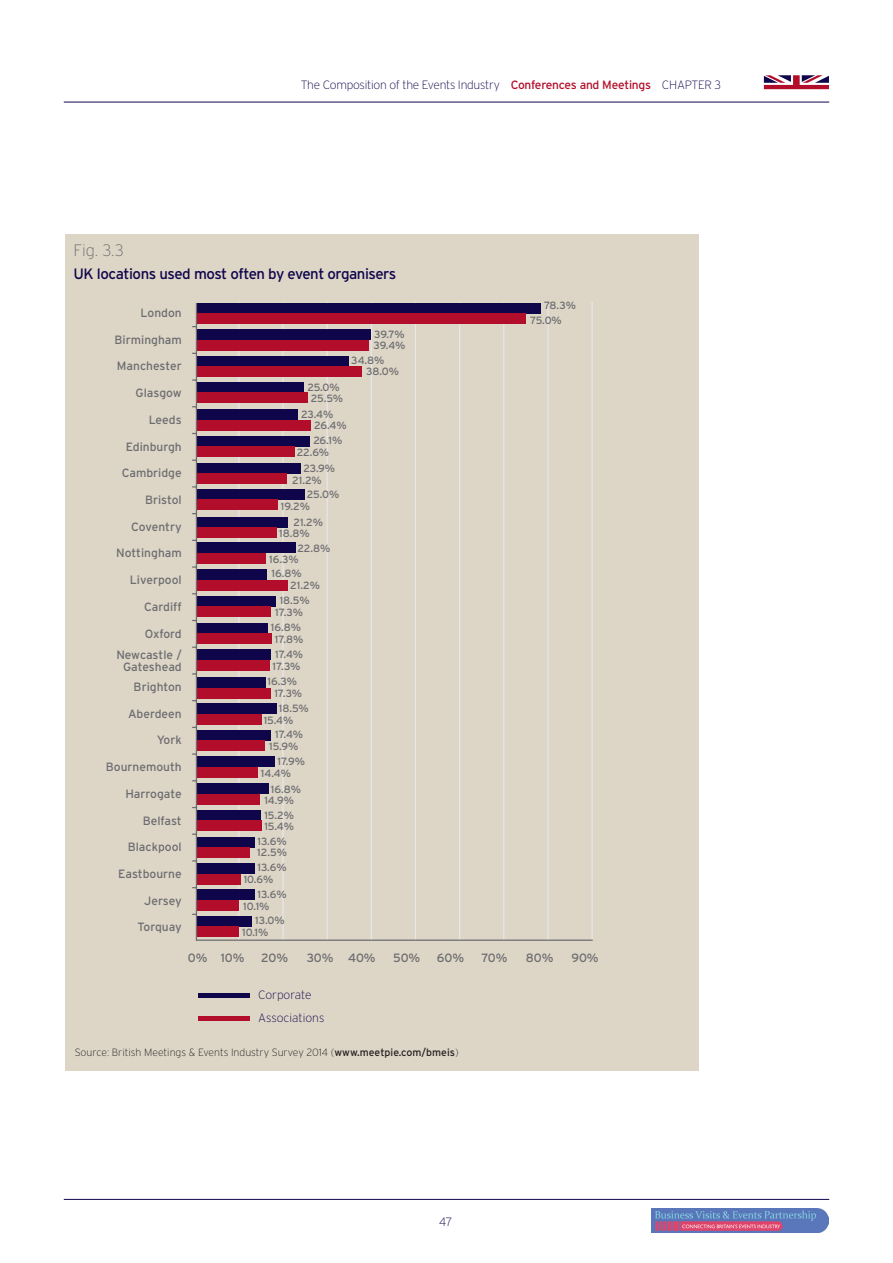
<style>
.page{position:relative;width:893px;height:1263px;background:#fff}
.page>*{position:absolute;margin:0;border:0;box-sizing:border-box;transform-origin:0 0}
.Table___Fig_no{font:200 16.5px "Interstate";color:#6c6d70}
.Table_title{font:15px "Interstate";letter-spacing:-.03em;color:#0e054b}
.Chart_labels{font:12px/12px "Interstate";color:#6c6d70;text-align:center}
.Body_text{font:200 12px "Interstate";letter-spacing:-.02em;color:#0e054b}
.Chart_KEY_text{font:200 12px "Interstate";color:#0e054b}
.Chart_labels-2{font:10.5px "Interstate";color:#6c6d70}
.Table_-_Source_text{font:200 10.5px "Interstate";color:#231f20}
.s1{font-weight:400;color:#b20d2a}
.s2{font-weight:400}
</style>
<div class="page">
<hr style="left:64px;top:102px;width:765px;height:1px;background:#0e054b">
<hr style="left:64px;top:1199px;width:765px;height:1px;background:#0e054b">
<img style="left:652px;top:1208px;width:177px;height:24px">
<svg style="left:764px;top:75px;width:65px;height:14px"></svg>
<div style="left:65px;top:234px;width:633px;height:837px;background:#ddd5c6"></div>
<svg style="left:192px;top:303px;width:401px;height:638px"></svg>
<hr style="left:198px;top:993px;width:51px;height:4px;background:#0e054b">
<div style="left:198px;top:1016px;width:51px;height:5px;background:#b20d2a"></div>
<p class="Body_text" style="left:301px;top:78px;width:422px">The Composition of the Events Industry <span class="s1">Conferences and Meetings</span> CHAPTER 3</p>
<p class="Table___Fig_no" style="left:73px;top:242px;width:52px">Fig. 3.3</p>
<p class="Table_title" style="left:73px;top:265px;width:324px">UK locations used most often by event organisers</p>
<p class="Chart_labels" style="left:141px;top:307px;width:43px">London</p>
<p class="Chart_labels" style="left:115px;top:333px;width:69px">Birmingham</p>
<p class="Chart_labels" style="left:117px;top:360px;width:66px">Manchester</p>
<p class="Chart_labels" style="left:136px;top:387px;width:48px">Glasgow</p>
<p class="Chart_labels" style="left:149px;top:413px;width:35px">Leeds</p>
<p class="Chart_labels" style="left:126px;top:440px;width:58px">Edinburgh</p>
<p class="Chart_labels" style="left:122px;top:467px;width:61px">Cambridge</p>
<p class="Chart_labels" style="left:145px;top:494px;width:38px">Bristol</p>
<p class="Chart_labels" style="left:131px;top:520px;width:52px">Coventry</p>
<p class="Chart_labels" style="left:116px;top:547px;width:67px">Nottingham</p>
<p class="Chart_labels" style="left:130px;top:574px;width:53px">Liverpool</p>
<p class="Chart_labels" style="left:144px;top:600px;width:39px">Cardiff</p>
<p class="Chart_labels" style="left:145px;top:627px;width:39px">Oxford</p>
<p class="Chart_labels" style="left:116px;top:649px;width:67px">Newcastle /<br>Gateshead</p>
<p class="Chart_labels" style="left:134px;top:681px;width:50px">Brighton</p>
<p class="Chart_labels" style="left:128px;top:707px;width:55px">Aberdeen</p>
<p class="Chart_labels" style="left:157px;top:734px;width:27px">York</p>
<p class="Chart_labels" style="left:106px;top:761px;width:77px">Bournemouth</p>
<p class="Chart_labels" style="left:125px;top:787px;width:58px">Harrogate</p>
<p class="Chart_labels" style="left:143px;top:814px;width:41px">Belfast</p>
<p class="Chart_labels" style="left:128px;top:841px;width:56px">Blackpool</p>
<p class="Chart_labels" style="left:118px;top:868px;width:65px">Eastbourne</p>
<p class="Chart_labels" style="left:144px;top:894px;width:39px">Jersey</p>
<p class="Chart_labels" style="left:138px;top:921px;width:46px">Torquay</p>
<p class="Chart_labels-2" style="left:374px;top:328px;width:32px">39.7%</p>
<p class="Chart_labels-2" style="left:374px;top:339px;width:33px">39.4%</p>
<p class="Chart_labels-2" style="left:351px;top:354px;width:35px">34.8%</p>
<p class="Chart_labels-2" style="left:307px;top:382px;width:34px">25.0%</p>
<p class="Chart_labels-2" style="left:301px;top:408px;width:34px">23.4%</p>
<p class="Chart_labels-2" style="left:313px;top:435px;width:30px">26.1%</p>
<p class="Chart_labels-2" style="left:303px;top:462px;width:33px">23.9%</p>
<p class="Chart_labels-2" style="left:307px;top:488px;width:34px">25.0%</p>
<p class="Chart_labels-2" style="left:293px;top:516px;width:31px">21.2%</p>
<p class="Chart_labels-2" style="left:298px;top:542px;width:34px">22.8%</p>
<p class="Chart_labels-2" style="left:272px;top:567px;width:32px">16.8%</p>
<p class="Chart_labels-2" style="left:280px;top:595px;width:32px">18.5%</p>
<p class="Chart_labels-2" style="left:271px;top:621px;width:32px">16.8%</p>
<p class="Chart_labels-2" style="left:275px;top:648px;width:30px">17.4%</p>
<p class="Chart_labels-2" style="left:268px;top:675px;width:31px">16.3%</p>
<p class="Chart_labels-2" style="left:279px;top:703px;width:32px">18.5%</p>
<p class="Chart_labels-2" style="left:275px;top:729px;width:30px">17.4%</p>
<p class="Chart_labels-2" style="left:277px;top:755px;width:29px">17.9%</p>
<p class="Chart_labels-2" style="left:271px;top:783px;width:32px">16.8%</p>
<p class="Chart_labels-2" style="left:264px;top:809px;width:31px">15.2%</p>
<p class="Chart_labels-2" style="left:257px;top:836px;width:31px">13.6%</p>
<p class="Chart_labels-2" style="left:257px;top:862px;width:31px">13.6%</p>
<p class="Chart_labels-2" style="left:257px;top:888px;width:31px">13.6%</p>
<p class="Chart_labels-2" style="left:255px;top:915px;width:31px">13.0%</p>
<p class="Chart_labels-2" style="left:311px;top:393px;width:34px">25.5%</p>
<p class="Chart_labels-2" style="left:314px;top:419px;width:34px">26.4%</p>
<p class="Chart_labels-2" style="left:297px;top:447px;width:34px">22.6%</p>
<p class="Chart_labels-2" style="left:292px;top:474px;width:31px">21.2%</p>
<p class="Chart_labels-2" style="left:281px;top:500px;width:31px">19.2%</p>
<p class="Chart_labels-2" style="left:279px;top:528px;width:32px">18.8%</p>
<p class="Chart_labels-2" style="left:269px;top:554px;width:31px">16.3%</p>
<p class="Chart_labels-2" style="left:290px;top:579px;width:31px">21.2%</p>
<p class="Chart_labels-2" style="left:275px;top:607px;width:29px">17.3%</p>
<p class="Chart_labels-2" style="left:275px;top:633px;width:30px">17.8%</p>
<p class="Chart_labels-2" style="left:273px;top:660px;width:29px">17.3%</p>
<p class="Chart_labels-2" style="left:274px;top:687px;width:29px">17.3%</p>
<p class="Chart_labels-2" style="left:264px;top:715px;width:31px">15.4%</p>
<p class="Chart_labels-2" style="left:269px;top:740px;width:31px">15.9%</p>
<p class="Chart_labels-2" style="left:261px;top:767px;width:32px">14.4%</p>
<p class="Chart_labels-2" style="left:264px;top:794px;width:31px">14.9%</p>
<p class="Chart_labels-2" style="left:264px;top:820px;width:31px">15.4%</p>
<p class="Chart_labels-2" style="left:257px;top:847px;width:31px">12.5%</p>
<p class="Chart_labels-2" style="left:244px;top:874px;width:31px">10.6%</p>
<p class="Chart_labels-2" style="left:243px;top:900px;width:28px">10.1%</p>
<p class="Chart_labels-2" style="left:242px;top:927px;width:28px">10.1%</p>
<p class="Chart_labels-2" style="left:366px;top:365px;width:34px">38.0%</p>
<p class="Chart_labels-2" style="left:544px;top:299px;width:33px">78.3%</p>
<p class="Chart_labels-2" style="left:530px;top:315px;width:33px">75.0%</p>
<p class="Chart_labels" style="left:188px;top:952px;width:21px">0%</p>
<p class="Chart_labels" style="left:221px;top:952px;width:25px">10%</p>
<p class="Chart_labels" style="left:261px;top:952px;width:29px">20%</p>
<p class="Chart_labels" style="left:307px;top:952px;width:28px">30%</p>
<p class="Chart_KEY_text" style="left:258px;top:988px;width:55px">Corporate</p>
<p class="Chart_KEY_text" style="left:258px;top:1011px;width:68px">Associations</p>
<p class="Chart_labels" style="left:348px;top:952px;width:29px">40%</p>
<p class="Chart_labels" style="left:393px;top:952px;width:29px">50%</p>
<p class="Chart_labels" style="left:437px;top:952px;width:29px">60%</p>
<p class="Chart_labels" style="left:481px;top:952px;width:28px">70%</p>
<p class="Chart_labels" style="left:526px;top:952px;width:29px">80%</p>
<p class="Chart_labels" style="left:571px;top:952px;width:29px">90%</p>
<p class="Table_-_Source_text" style="left:75px;top:1047px;width:386px">Source: British Meetings &amp; Events Industry Survey 2014 (<span class="s2">www.meetpie.com/bmeis</span>)</p>
<p class="Body_text" style="left:439px;top:1215px;width:15px">47</p>
</div>
